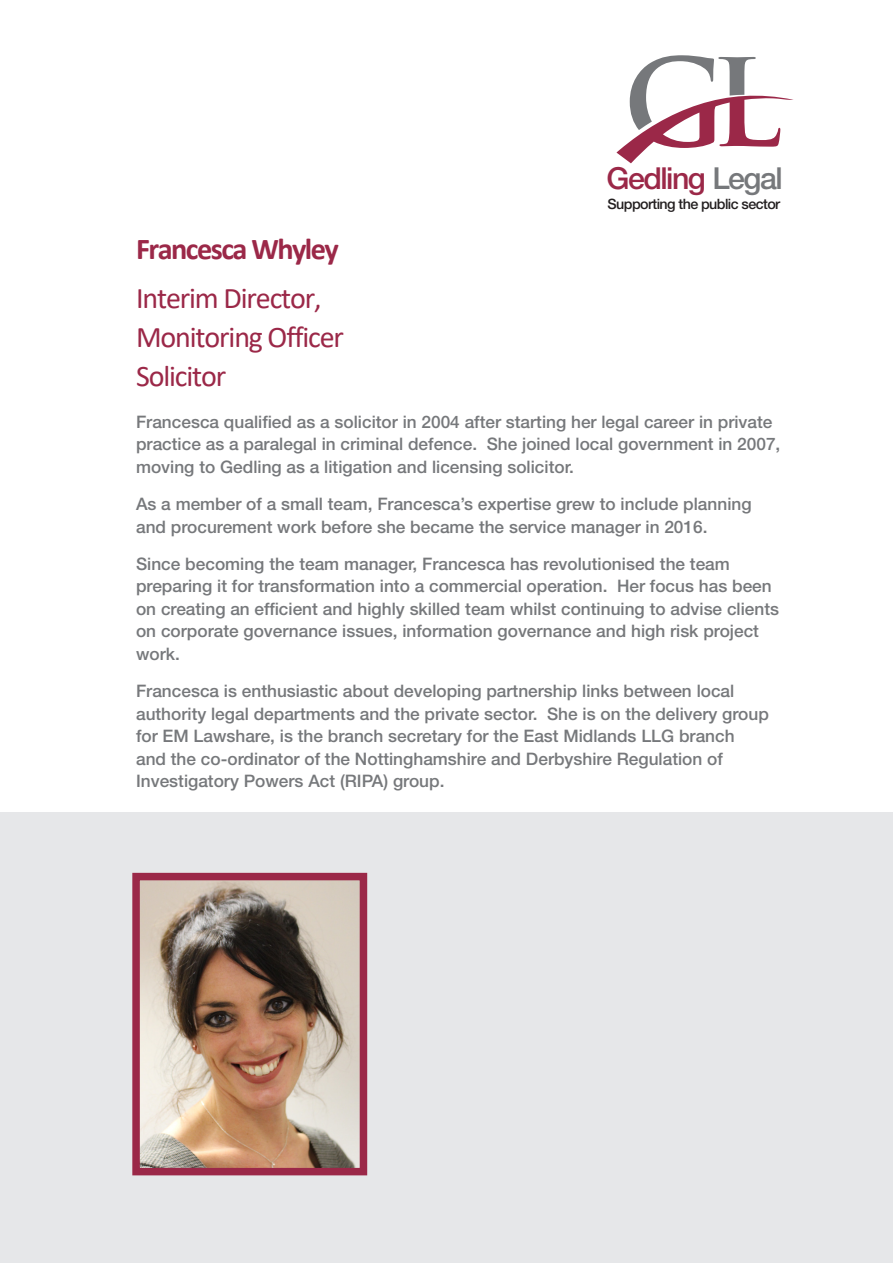
<style>
.page{position:relative;width:893px;height:1263px;background:#fff}
.page>*{position:absolute;margin:0;border:0;box-sizing:border-box;transform-origin:0 0}
.t1{font:700 30.3px "Calibri";letter-spacing:-.05em;color:#9b2848}
.t2{font:500 30.3px "Helvetica Neue LT Std";letter-spacing:-.05em;color:#9b2848}
.t3{font:30px/38.8px "Calibri";letter-spacing:-.04em;color:#9b2848}
.t4{font:500 17.25px/22.5px "Helvetica Neue LT Std";color:#76787b}
.t5{font:500 14.25px "Helvetica Neue LT Std";letter-spacing:-.04em;color:#231f20}
.s1{color:#76787b}
</style>
<div class="page">
<div style="left:0;top:813px;width:893px;height:450px;background:#e6e7e9"></div>
<svg style="left:616px;top:55px;width:178px;height:108px"></svg>
<img style="left:141px;top:882px;width:217px;height:284px">
<div style="left:132px;top:873px;width:235px;height:302px;border:8px solid #9b2848"></div>
<p class="t2" style="left:607px;top:160px;width:178px">Gedling <span class="s1">Legal</span></p>
<p class="t5" style="left:608px;top:195px;width:174px">Supporting the public sector</p>
<p class="t1" style="left:136px;top:227px;width:204px">Francesca Whyley</p>
<p class="t3" style="left:136px;top:278px;width:209px">Interim Director,<br>Monitoring Officer<br>Solicitor</p>
<p class="t4" style="left:136px;top:410px;width:646px">Francesca qualified as a solicitor in 2004 after starting her legal career in private practice as a paralegal in criminal defence. She joined local government in 2007, moving to Gedling as a litigation and licensing solicitor.</p>
<p class="t4" style="left:136px;top:492px;width:617px">As a member of a small team, Francesca’s expertise grew to include planning and procurement work before she became the service manager in 2016.</p>
<p class="t4" style="left:136px;top:552px;width:645px">Since becoming the team manager, Francesca has revolutionised the team preparing it for transformation into a commercial operation. Her focus has been on creating an efficient and highly skilled team whilst continuing to advise clients on corporate governance issues, information governance and high risk project work.</p>
<p class="t4" style="left:136px;top:680px;width:634px">Francesca is enthusiastic about developing partnership links between local authority legal departments and the private sector. She is on the delivery group for EM Lawshare, is the branch secretary for the East Midlands LLG branch and the co-ordinator of the Nottinghamshire and Derbyshire Regulation of Investigatory Powers Act (RIPA) group.</p>
</div>
